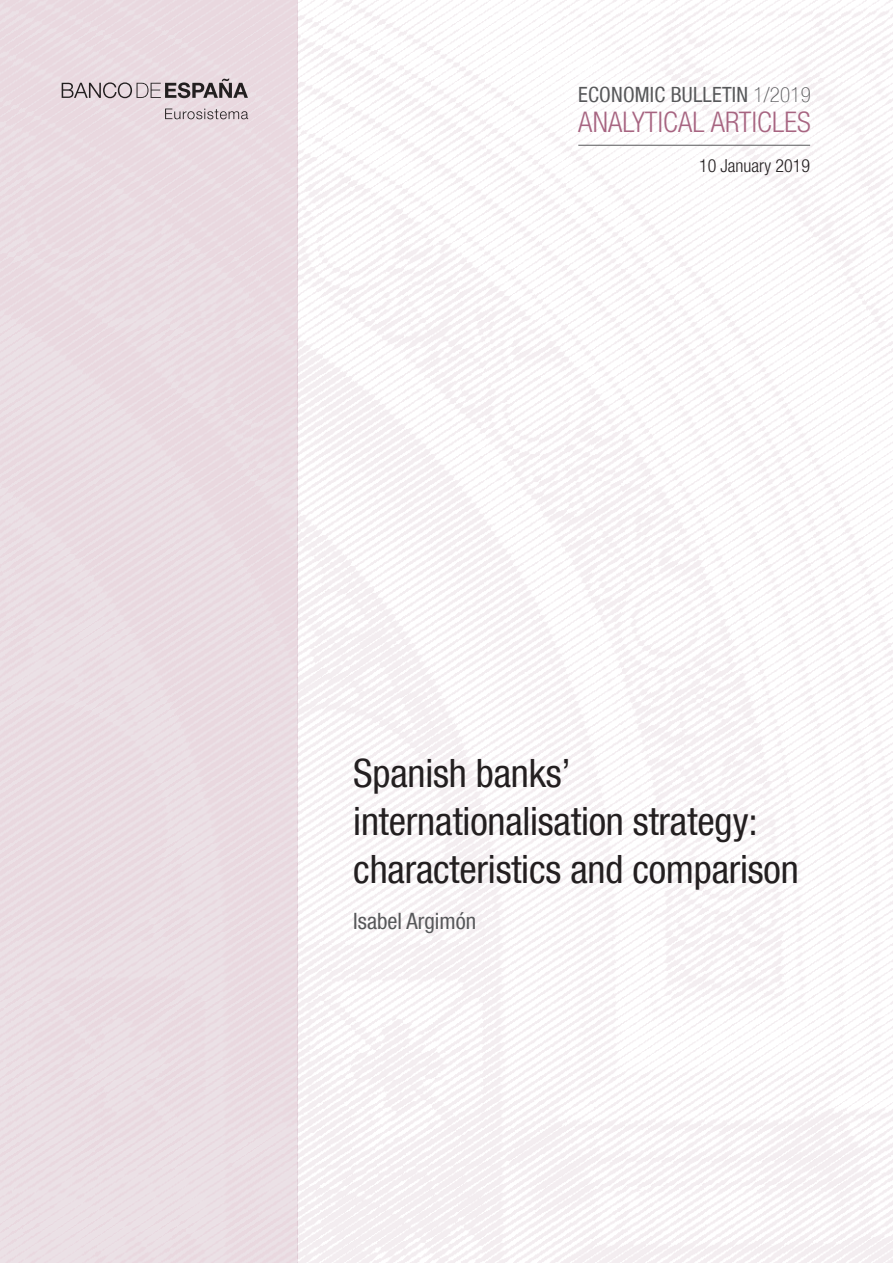
<style>
.page{position:relative;width:893px;height:1263px;background:#fff}
.page>*{position:absolute;margin:0;border:0;box-sizing:border-box;transform-origin:0 0}
.TITULO_GENERAL{font:condensed 39px/48px "Bd E Neue Helvetica";letter-spacing:-.005em;color:#231f20}
.TITULO_GENERAL-2{font:300 condensed 28.5px "Bd E Neue Helvetica";letter-spacing:.005em;color:#a76481}
.AUTORES{font:condensed 22.5px "Bd E Neue Helvetica";color:#57585a}
.TITULO_GENERAL-3{font:condensed 21px "Bd E Neue Helvetica";letter-spacing:.01em;color:#57585a}
.INCLUSION_ARTICULO-M{font:300 condensed 18px "Bd E Neue Helvetica";color:#231f20}
.s1{font-weight:100}
</style>
<div class="page">
<div style="left:0;top:0;width:298px;height:1263px;background:#eadce2"></div>
<hr style="left:578px;top:145px;width:232px;height:1px;background:#57585a">
<svg style="left:165px;top:109px;width:83px;height:10px"></svg>
<svg style="left:62px;top:79px;width:186px;height:19px"></svg>
<p class="TITULO_GENERAL-3" style="left:578px;top:82px;width:234px">ECONOMIC BULLETIN <span class="s1">1/2019</span></p>
<p class="TITULO_GENERAL-2" style="left:578px;top:106px;width:234px">ANALYTICAL ARTICLES</p>
<p class="INCLUSION_ARTICULO-M" style="left:699px;top:155px;width:113px">10 January 2019</p>
<p class="TITULO_GENERAL" style="left:353px;top:749px;width:219px">Spanish banks’</p>
<p class="TITULO_GENERAL" style="left:353px;top:797px;width:447px">internationalisation strategy: characteristics and comparison</p>
<p class="AUTORES" style="left:353px;top:907px;width:124px">Isabel Argimón</p>
</div>
